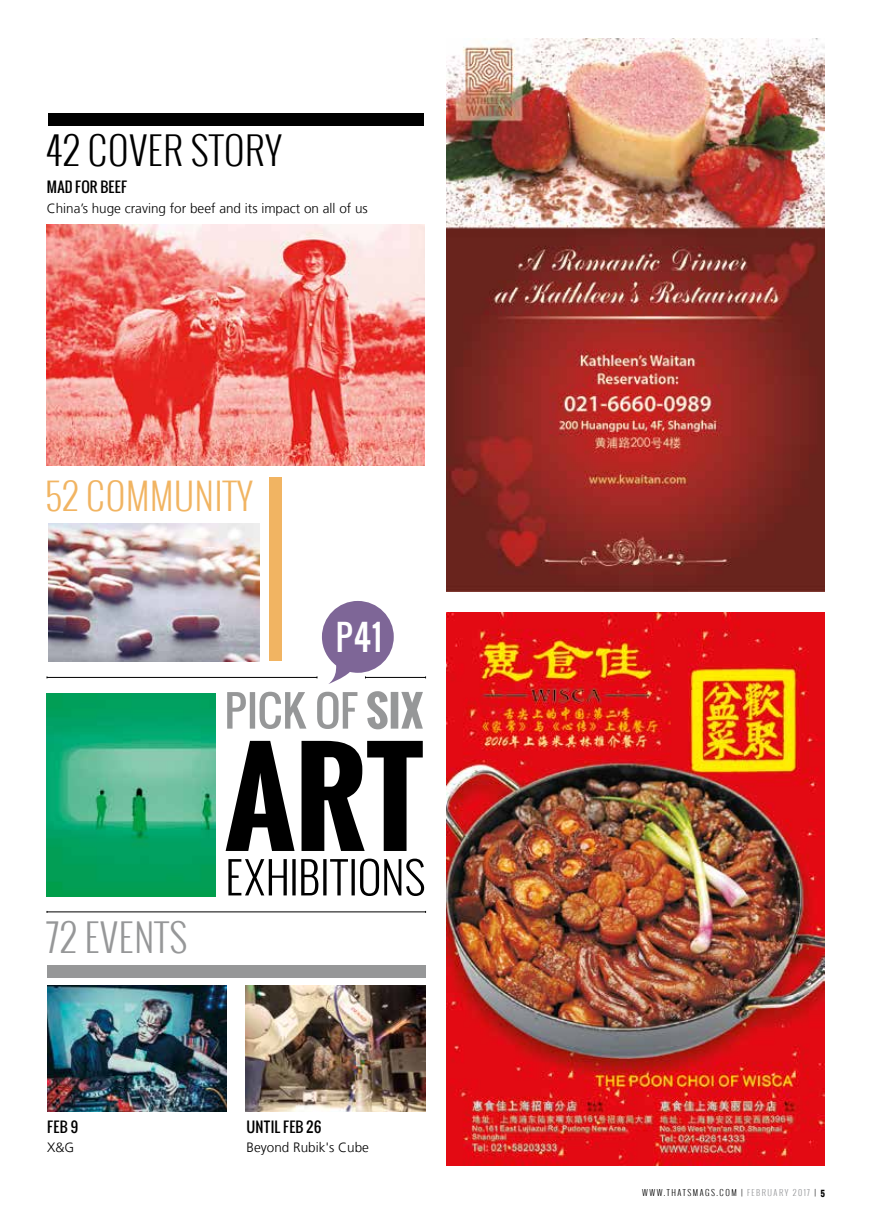
<style>
.page{position:relative;width:893px;height:1221px;background:#fff}
.page>*{position:absolute;margin:0;border:0;box-sizing:border-box;transform-origin:0 0}
.t1{font:300 37.5px "Oswald";letter-spacing:.02em;color:#000}
.t2{font:300 37.5px "Oswald";color:#969798}
.t3{font:300 36px "Oswald";color:#f1b462}
.t4{font:34.5px "Oswald";color:#fff;scale:.95 1}
.t5{font:14.25px "Oswald";color:#000}
.t6{font:300 13.5px "Frutiger LT";color:#000}
.t7{font:300 8.25px "Oswald";letter-spacing:.18em;color:#000}
.s1{color:#949598}
.s2{font-weight:700}
</style>
<div class="page">
<div style="left:48px;top:113px;width:376px;height:13px;background:#000"></div>
<img style="left:47px;top:225px;width:377px;height:241px">
<img style="left:246px;top:985px;width:179px;height:126px">
<img style="left:47px;top:985px;width:180px;height:126px">
<img style="left:48px;top:523px;width:211px;height:138px">
<img style="left:47px;top:693px;width:168px;height:203px">
<svg style="left:227px;top:691px;width:196px;height:38px"></svg>
<svg style="left:228px;top:858px;width:196px;height:38px"></svg>
<svg style="left:226px;top:740px;width:197px;height:110px"></svg>
<hr style="left:47px;top:911px;width:379px;height:1px;background:#000">
<hr style="left:47px;top:677px;width:270px;height:1px;background:#000">
<hr style="left:365px;top:677px;width:61px;height:1px;background:#000">
<svg style="left:317px;top:601px;width:77px;height:83px"></svg>
<div style="left:269px;top:478px;width:13px;height:183px;background:#f1b462"></div>
<div style="left:47px;top:965px;width:378px;height:12px;background:#969798"></div>
<img style="left:446px;top:38px;width:379px;height:553px">
<img style="left:447px;top:612px;width:378px;height:553px">
<h1 class="t1" style="left:47px;top:125px;width:237px">42 COVER STORY</h1>
<p class="t5" style="left:47px;top:176px;width:10px">MAD</p>
<p class="t5" style="left:75px;top:176px;width:9px">FOR</p>
<p class="t5" style="left:100px;top:176px;width:27px">BEEF</p>
<p class="t6" style="left:47px;top:200px;width:323px">China’s huge craving for beef and its impact on all of us</p>
<h2 class="t3" style="left:45px;top:471px;width:63px">52 COMMU</h2>
<h2 class="t3" style="left:195px;top:471px;width:45px">NITY</h2>
<h3 class="t4" style="left:336px;top:611px;width:50px">P41</h3>
<h1 class="t2" style="left:47px;top:911px;width:126px">72 EVENTS</h1>
<p class="t5" style="left:47px;top:1116px;width:33px">FEB 9</p>
<p class="t6" style="left:47px;top:1140px;width:28px">X&amp;G</p>
<p class="t5" style="left:247px;top:1116px;width:77px">UNTIL FEB 26</p>
<p class="t6" style="left:247px;top:1140px;width:124px">Beyond Rubik's Cube</p>
<p class="t7" style="left:642px;top:1187px;width:184px">WWW.THATSMAGS.COM | <span class="s1">FEBRUARY 2017</span> | <span class="s2">5</span></p>
</div>
